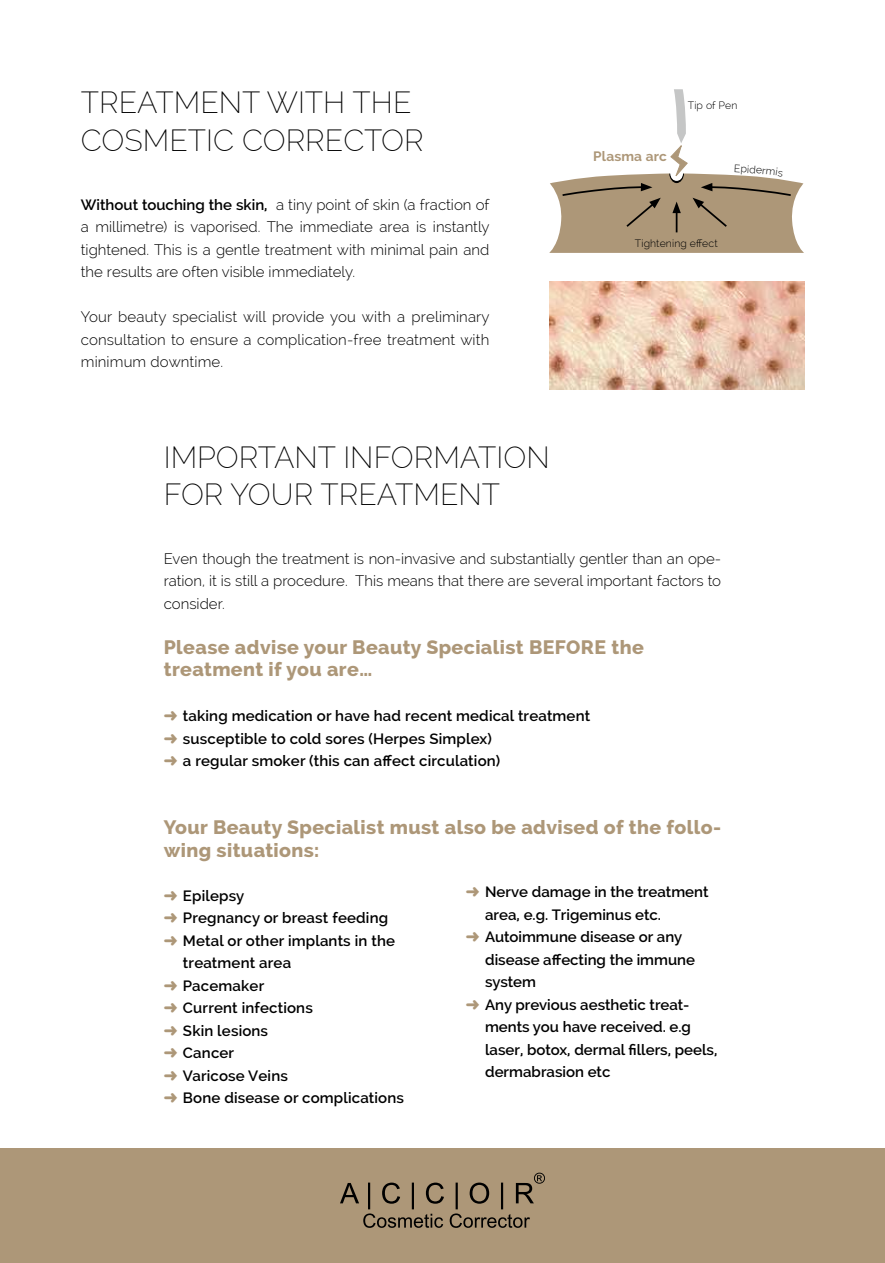
<style>
.page{position:relative;width:885px;height:1263px;background:#fff}
.page>*{position:absolute;margin:0;border:0;box-sizing:border-box;transform-origin:0 0}
.t1{font:200 30px/37.5px "Raleway";color:#000}
.t2{font:800 19.5px/22.5px "Raleway";letter-spacing:.02em;color:#ad9778}
.t3{font:600 15px/22.5px "Raleway";letter-spacing:.01em;color:#000}
.t4{font:300 15px/22.5px "Raleway";color:#000;text-align:justify}
.t5{font:700 13.65px "Raleway";letter-spacing:.01em;color:#ad9778}
.t6{font:300 10.5px "Raleway";letter-spacing:.01em;color:#000}
.s1{font-weight:600}
.s2{color:#ad9778}
</style>
<div class="page">
<img style="left:549px;top:282px;width:255px;height:108px">
<div style="left:0;top:1148px;width:884px;height:115px;background:#ad9778"></div>
<svg style="left:340px;top:1173px;width:205px;height:55px"></svg>
<svg style="left:549px;top:89px;width:255px;height:164px"></svg>
<h1 class="t1" style="left:81px;top:84px;width:344px">TREATMENT WITH THE<br>COSMETIC CORRECTOR</h1>
<p class="t4" style="left:81px;top:193px;width:410px"><span class="s1">Without touching the skin,</span> a tiny point of skin (a fraction of a millimetre) is vaporised. The immediate area is instantly tightened. This is a gentle treatment with minimal pain and the results are often visible immediately.</p>
<p class="t4" style="left:81px;top:306px;width:410px">Your beauty specialist will provide you with a preliminary consultation to ensure a complication-free treatment with minimum downtime.</p>
<h1 class="t1" style="left:164px;top:438px;width:387px">IMPORTANT INFORMATION<br>FOR YOUR TREATMENT</h1>
<p class="t5" style="left:593px;top:149px;width:75px">Plasma arc</p>
<p class="t6" style="left:687px;top:100px;width:51px">Tip of Pen</p>
<p class="t6" style="left:634px;top:237px;width:84px">Tightening effect</p>
<p class="t4" style="left:164px;top:547px;width:559px">Even though the treatment is non-invasive and substantially gentler than an ope&shy;ration, it is still a procedure. This means that there are several important factors to consider.</p>
<h2 class="t2" style="left:164px;top:636px;width:481px">Please advise your Beauty Specialist BEFORE the treatment if you are…</h2>
<p class="t3" style="left:164px;top:705px;width:428px"><span class="s2">➜</span> taking medication or have had recent medical treatment <span class="s2">➜</span> susceptible to cold sores (Herpes Simplex)<br><span class="s2">➜</span> a regular smoker (this can affect circulation)</p>
<h2 class="t2" style="left:164px;top:816px;width:558px">Your Beauty Specialist must also be advised of the follo&shy;wing situations:</h2>
<p class="t3" style="left:164px;top:884px;width:82px"><span class="s2">➜</span> Epilepsy</p>
<p class="t3" style="left:164px;top:907px;width:226px"><span class="s2">➜</span> Pregnancy or breast feeding</p>
<p class="t3" style="left:164px;top:929px;width:233px"><span class="s2">➜</span> Metal or other implants in the</p>
<p class="t3" style="left:183px;top:952px;width:110px">treatment area</p>
<p class="t3" style="left:164px;top:974px;width:102px"><span class="s2">➜</span> Pacemaker</p>
<p class="t3" style="left:164px;top:997px;width:150px"><span class="s2">➜</span> Current infections</p>
<p class="t3" style="left:164px;top:1019px;width:106px"><span class="s2">➜</span> Skin lesions</p>
<p class="t3" style="left:164px;top:1042px;width:72px"><span class="s2">➜</span> Cancer</p>
<p class="t3" style="left:164px;top:1064px;width:126px"><span class="s2">➜</span> Varicose Veins</p>
<p class="t3" style="left:164px;top:1087px;width:242px"><span class="s2">➜</span> Bone disease or complications</p>
<p class="t3" style="left:466px;top:881px;width:244px"><span class="s2">➜</span> Nerve damage in the treatment</p>
<p class="t3" style="left:485px;top:903px;width:177px">area, e.g. Trigeminus etc.</p>
<p class="t3" style="left:466px;top:926px;width:218px"><span class="s2">➜</span> Autoimmune disease or any</p>
<p class="t3" style="left:485px;top:948px;width:211px">disease affecting the immune</p>
<p class="t3" style="left:485px;top:971px;width:52px">system</p>
<p class="t3" style="left:466px;top:993px;width:225px"><span class="s2">➜</span> Any previous aesthetic treat-</p>
<p class="t3" style="left:485px;top:1016px;width:207px">ments you have received. e.g</p>
<p class="t3" style="left:485px;top:1038px;width:234px">laser, botox, dermal fillers, peels,</p>
<p class="t3" style="left:485px;top:1061px;width:127px">dermabrasion etc</p>
</div>
